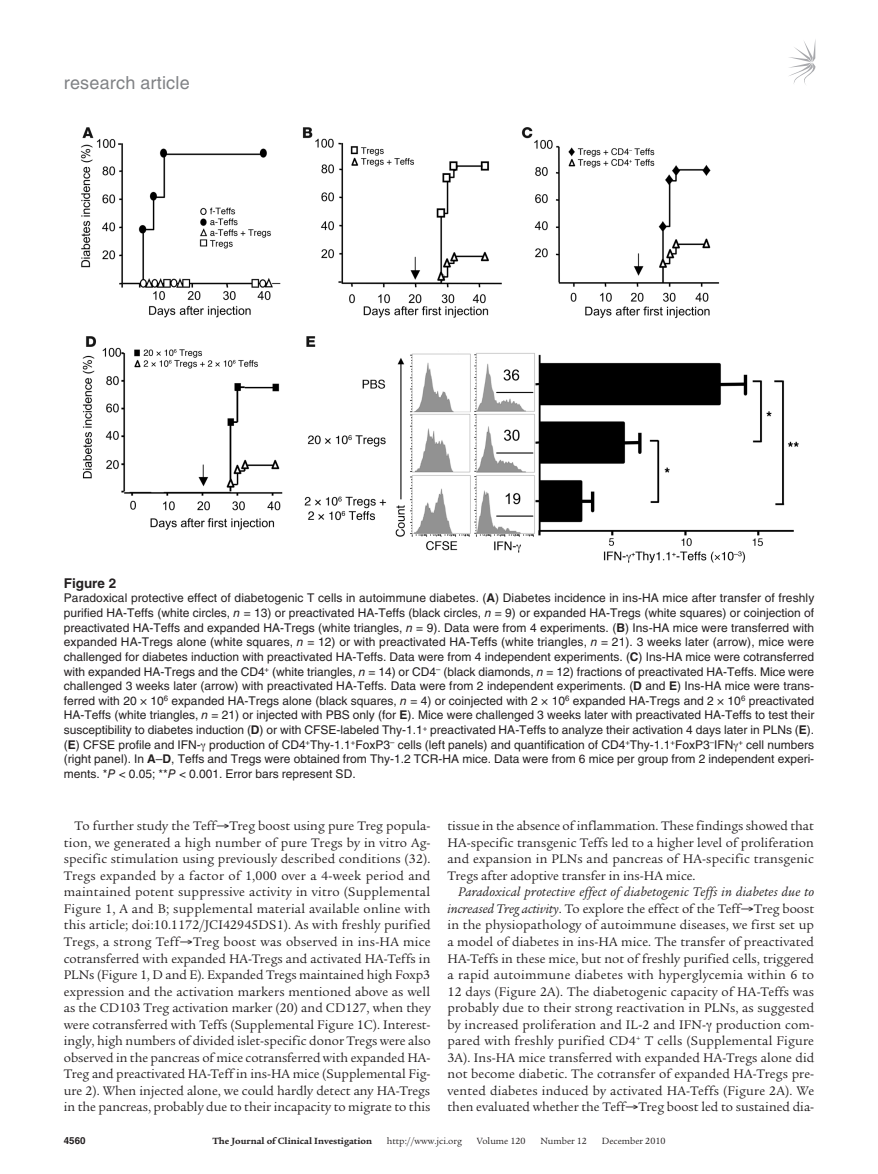
<style>
.page{position:relative;width:878px;height:1174px;background:#fff}
.page>*{position:absolute;margin:0;border:0;box-sizing:border-box;transform-origin:0 0}
.t1{font:18px "Helvetica LT Std";letter-spacing:.01em;color:#808285}
.t2{font:13.5px/16.5px "Legacy Serif Std";color:#231f20;text-align:justify}
.t3{font:700 13.5px "Helvetica LT Std";color:#231f20}
.t4{font:12px/14.7px "Helvetica LT Std";color:#231f20;text-align:justify}
.t5{font:9.75px "Legacy Serif Std";color:#231f20}
.t6{font:700 9.75px "Legacy Serif Std";color:#231f20}
.t7{font:700 9.75px "Helvetica LT Std";color:#231f20}
.s1{font-weight:700}
.s2{font-style:italic}
</style>
<div class="page">
<svg style="left:789px;top:41px;width:26px;height:44px"></svg>
<img style="left:81px;top:127px;width:718px;height:436px">
<h1 class="t1" style="left:64px;top:72px;width:127px">research article</h1>
<p class="t3" style="left:64px;top:575px;width:54px">Figure 2</p>
<p class="t4" style="left:64px;top:591px;width:752px">Paradoxical protective effect of diabetogenic T cells in autoimmune diabetes. (<span class="s1">A</span>) Diabetes incidence in ins-HA mice after transfer of freshly purified HA-Teffs (white circles, <span class="s2">n</span> = 13) or preactivated HA-Teffs (black circles, <span class="s2">n</span> = 9) or expanded HA-Tregs (white squares) or coinjection of preactivated HA-Teffs and expanded HA-Tregs (white triangles, <span class="s2">n</span> = 9). Data were from 4 experiments. (<span class="s1">B</span>) Ins-HA mice were transferred with expanded HA-Tregs alone (white squares, <span class="s2">n</span> = 12) or with preactivated HA-Teffs (white triangles, <span class="s2">n</span> = 21). 3 weeks later (arrow), mice were challenged for diabetes induction with preactivated HA-Teffs. Data were from 4 independent experiments. (<span class="s1">C</span>) Ins-HA mice were cotransferred with expanded HA-Tregs and the CD4<sup>+</sup> (white triangles, <span class="s2">n</span> = 14) or CD4<sup>–</sup> (black diamonds, <span class="s2">n</span> = 12) fractions of preactivated HA-Teffs. Mice were challenged 3 weeks later (arrow) with preactivated HA-Teffs. Data were from 2 independent experiments. (<span class="s1">D</span> and <span class="s1">E</span>) Ins-HA mice were trans&shy;ferred with 20 × 10<sup>6</sup> expanded HA-Tregs alone (black squares, <span class="s2">n</span> = 4) or coinjected with 2 × 10<sup>6</sup> expanded HA-Tregs and 2 × 10<sup>6</sup> preactivated HA-Teffs (white triangles, <span class="s2">n</span> = 21) or injected with PBS only (for <span class="s1">E</span>). Mice were challenged 3 weeks later with preactivated HA-Teffs to test their susceptibility to diabetes induction (<span class="s1">D</span>) or with CFSE-labeled Thy-1.1<sup>+</sup> preactivated HA-Teffs to analyze their activation 4 days later in PLNs (<span class="s1">E</span>). (<span class="s1">E</span>) CFSE profile and IFN- production of CD4<sup>+</sup>Thy-1.1<sup>+</sup>FoxP3<sup>–</sup> cells (left panels) and quantification of CD4<sup>+</sup>Thy-1.1<sup>+</sup>FoxP3<sup>–</sup>IFN <sup>+</sup> cell numbers (right panel). In <span class="s1">A</span>–<span class="s1">D</span>, Teffs and Tregs were obtained from Thy-1.2 TCR-HA mice. Data were from 6 mice per group from 2 independent experi&shy;ments. *<span class="s2">P</span> &lt; 0.05; **<span class="s2">P</span> &lt; 0.001. Error bars represent SD.</p>
<p class="t2" style="left:64px;top:818px;width:368px;text-indent:11px">To further study the Teff→Treg boost using pure Treg popula&shy;tion, we generated a high number of pure Tregs by in vitro Ag&shy;specific stimulation using previously described conditions (32).<br>Tregs expanded by a factor of 1,000 over a 4-week period and maintained potent suppressive activity in vitro (Supplemental Figure 1, A and B; supplemental material available online with this article; doi:10.1172/JCI42945DS1). As with freshly purified Tregs, a strong Teff→Treg boost was observed in ins-HA mice cotransferred with expanded HA-Tregs and activated HA-Teffs in PLNs (Figure 1, D and E). Expanded Tregs maintained high Foxp3 expression and the activation markers mentioned above as well as the CD103 Treg activation marker (20) and CD127, when they were cotransferred with Teffs (Supplemental Figure 1C). Interest&shy;ingly, high numbers of divided islet-specific donor Tregs were also observed in the pancreas of mice cotransferred with expanded HA-Treg and preactivated HA-Teff in ins-HA mice (Supplemental Fig&shy;ure 2). When injected alone, we could hardly detect any HA-Tregs in the pancreas, probably due to their incapacity to migrate to this</p>
<p class="t2" style="left:447px;top:818px;width:368px">tissue in the absence of inflammation. These findings showed that HA-specific transgenic Teffs led to a higher level of proliferation and expansion in PLNs and pancreas of HA-specific transgenic Tregs after adoptive transfer in ins-HA mice.</p>
<p class="t2" style="left:447px;top:884px;width:368px;text-indent:11px"><span class="s2">Paradoxical protective effect of diabetogenic Teffs in diabetes due to increased Treg activity</span>. To explore the effect of the Teff→Treg boost in the physiopathology of autoimmune diseases, we first set up a model of diabetes in ins-HA mice. The transfer of preactivated HA-Teffs in these mice, but not of freshly purified cells, triggered a rapid autoimmune diabetes with hyperglycemia within 6 to 12 days (Figure 2A). The diabetogenic capacity of HA-Teffs was probably due to their strong reactivation in PLNs, as suggested by increased proliferation and IL-2 and IFN- production com&shy;pared with freshly purified CD4<sup>+</sup> T cells (Supplemental Figure 3A). Ins-HA mice transferred with expanded HA-Tregs alone did not become diabetic. The cotransfer of expanded HA-Tregs pre&shy;vented diabetes induced by activated HA-Teffs (Figure 2A). We then evaluated whether the Teff→Treg boost led to sustained dia-</p>
<p class="t7" style="left:64px;top:1134px;width:23px">4560</p>
<p class="t6" style="left:212px;top:1135px;width:161px">The Journal of Clinical Investigation</p>
<p class="t5" style="left:387px;top:1135px;width:77px">http://www.jci.org</p>
<p class="t5" style="left:476px;top:1135px;width:50px">Volume 120</p>
<p class="t5" style="left:540px;top:1135px;width:48px">Number 12</p>
<p class="t5" style="left:601px;top:1135px;width:65px">December 2010</p>
</div>
